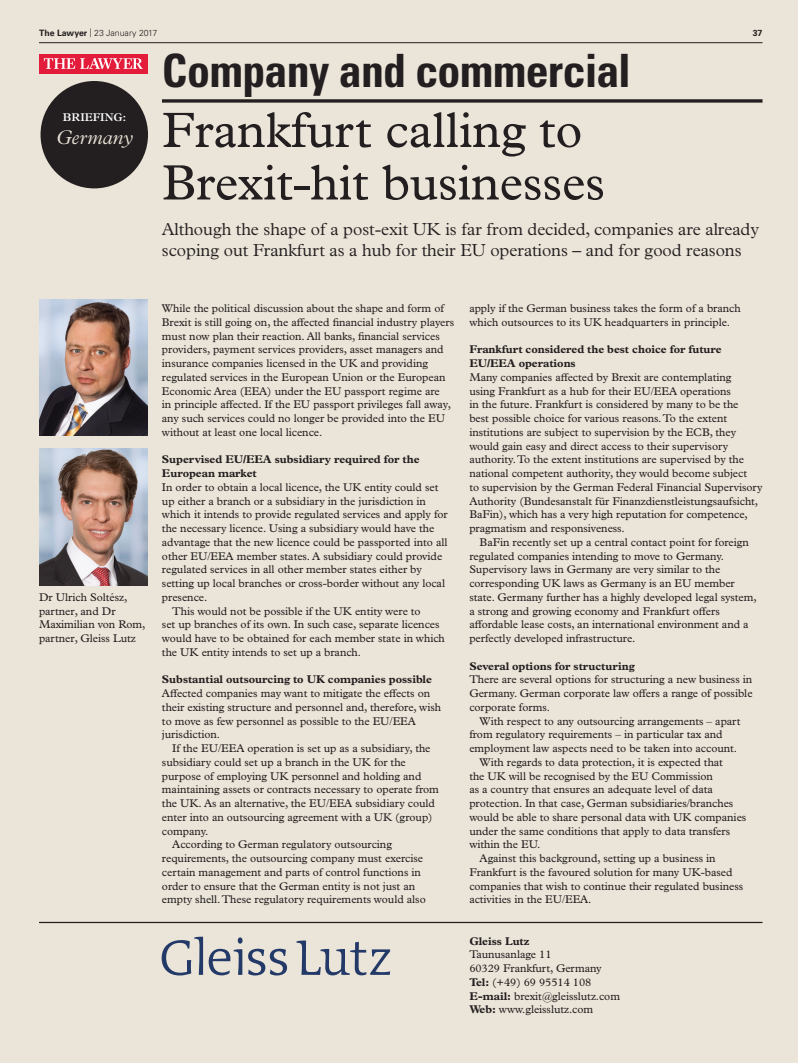
<style>
.page{position:relative;width:798px;height:1063px;background:#fff}
.page>*{position:absolute;margin:0;border:0;box-sizing:border-box;transform-origin:0 0}
.t1{font:50px/52.5px "Plantin MT Pro";letter-spacing:-.005em;color:#231f20}
.t2{font:700 condensed 45.88px "Univers";letter-spacing:-.02em;color:#231f20}
.t3{font:italic 300 20px "Plantin MT Pro";color:#ebe4d8}
.t4{font:300 17.5px/21px "Plantin MT Pro";letter-spacing:-.005em;color:#231f20}
.t5{font:11.25px/13.8px "Plantin MT Pro";letter-spacing:-.005em;color:#231f20}
.t6{font:700 11.25px/13.8px "Plantin MT Pro";letter-spacing:-.005em;color:#231f20}
.t7{font:600 11.25px "Plantin MT Pro";color:#fff}
.t8{font:300 8.75px "Univers";color:#231f20}
.t9{font:700 8.75px "Univers";color:#231f20}
.s1{font-weight:700}
</style>
<div class="page">
<div style="left:0;top:0;width:797px;height:1063px;background:#ebe4d8"></div>
<hr style="left:39px;top:42px;width:723px;height:1px;background:#231f20">
<svg style="left:162px;top:99px;width:600px;height:4px;background:#423e3d"></svg>
<div style="left:40px;top:81px;width:108px;height:107px;background:#231f20;border-radius:50%"></div>
<div style="left:39px;top:54px;width:109px;height:19px;background:#e41c3b"></div>
<svg style="left:44px;top:58px;width:99px;height:11px"></svg>
<hr style="left:39px;top:922px;width:723px;height:1px;background:#231f20">
<img style="left:39px;top:299px;width:109px;height:137px">
<img style="left:39px;top:449px;width:109px;height:136px">
<svg style="left:162px;top:937px;width:80px;height:38px"></svg>
<svg style="left:248px;top:949px;width:39px;height:26px"></svg>
<svg style="left:296px;top:941px;width:94px;height:34px"></svg>
<p class="t8" style="left:39px;top:29px;width:120px"><span class="s1">The Lawyer</span> | 23 January 2017</p>
<p class="t9" style="left:752px;top:29px;width:11px">37</p>
<h2 class="t2" style="left:162px;top:53px;width:470px">Company and commercial</h2>
<p class="t7" style="left:63px;top:113px;width:65px">BRIEFING:</p>
<h3 class="t3" style="left:56px;top:130px;width:78px">Germany</h3>
<h1 class="t1" style="left:162px;top:108px;width:444px">Frankfurt calling to<br>Brexit-hit businesses</h1>
<h3 class="t4" style="left:162px;top:220px;width:598px">Although the shape of a post-exit UK is far from decided, companies are already scoping out Frankfurt as a hub for their EU operations – and for good reasons</h3>
<p class="t5" style="left:39px;top:591px;width:108px">Dr Ulrich Soltész, partner, and Dr<br>Maximilian von Rom, partner, Gleiss Lutz</p>
<p class="t5" style="left:162px;top:302px;width:294px">While the political discussion about the shape and form of Brexit is still going on, the affected financial industry players must now plan their reaction. All banks, financial services providers, payment services providers, asset managers and insurance companies licensed in the UK and providing regulated services in the European Union or the European Economic Area (EEA) under the EU passport regime are<br>in principle affected. If the EU passport privileges fall away, any such services could no longer be provided into the EU without at least one local licence.</p>
<p class="t6" style="left:162px;top:454px;width:259px">Supervised EU/EEA subsidiary required for the<br>European market</p>
<p class="t5" style="left:162px;top:481px;width:278px">In order to obtain a local licence, the UK entity could set</p>
<p class="t5" style="left:162px;top:495px;width:265px">up either a branch or a subsidiary in the jurisdiction in</p>
<p class="t5" style="left:162px;top:509px;width:287px">which it intends to provide regulated services and apply for</p>
<p class="t5" style="left:162px;top:522px;width:274px">the necessary licence. Using a subsidiary would have the</p>
<p class="t5" style="left:162px;top:536px;width:287px">advantage that the new licence could be passported into all</p>
<p class="t5" style="left:162px;top:550px;width:282px">other EU/EEA member states. A subsidiary could provide</p>
<p class="t5" style="left:162px;top:564px;width:261px">regulated services in all other member states either by</p>
<p class="t5" style="left:162px;top:577px;width:284px">setting up local branches or cross-border without any local</p>
<p class="t5" style="left:162px;top:591px;width:47px">presence.</p>
<p class="t5" style="left:172px;top:605px;width:250px">This would not be possible if the UK entity were to</p>
<p class="t5" style="left:162px;top:619px;width:279px">set up branches of its own. In such case, separate licences</p>
<p class="t5" style="left:162px;top:632px;width:284px">would have to be obtained for each member state in which</p>
<p class="t5" style="left:162px;top:646px;width:201px">the UK entity intends to set up a branch.</p>
<p class="t6" style="left:162px;top:674px;width:271px">Substantial outsourcing to UK companies possible</p>
<p class="t5" style="left:162px;top:687px;width:280px">Affected companies may want to mitigate the effects on their existing structure and personnel and, therefore, wish to move as few personnel as possible to the EU/EEA jurisdiction.</p>
<p class="t5" style="left:172px;top:742px;width:260px">If the EU/EEA operation is set up as a subsidiary, the</p>
<p class="t5" style="left:162px;top:756px;width:245px">subsidiary could set up a branch in the UK for the</p>
<p class="t5" style="left:162px;top:770px;width:261px">purpose of employing UK personnel and holding and</p>
<p class="t5" style="left:162px;top:784px;width:278px">maintaining assets or contracts necessary to operate from</p>
<p class="t5" style="left:162px;top:797px;width:274px">the UK. As an alternative, the EU/EEA subsidiary could</p>
<p class="t5" style="left:162px;top:811px;width:272px">enter into an outsourcing agreement with a UK (group)</p>
<p class="t5" style="left:162px;top:825px;width:48px">company.</p>
<p class="t5" style="left:172px;top:839px;width:221px">According to German regulatory outsourcing</p>
<p class="t5" style="left:162px;top:852px;width:262px">requirements, the outsourcing company must exercise</p>
<p class="t5" style="left:162px;top:866px;width:260px">certain management and parts of control functions in</p>
<p class="t5" style="left:162px;top:880px;width:255px">order to ensure that the German entity is not just an</p>
<p class="t5" style="left:162px;top:894px;width:265px">empty shell. These regulatory requirements would also</p>
<p class="t5" style="left:469px;top:302px;width:273px">apply if the German business takes the form of a branch which outsources to its UK headquarters in principle.</p>
<p class="t6" style="left:469px;top:344px;width:254px">Frankfurt considered the best choice for future<br>EU/EEA operations</p>
<p class="t5" style="left:469px;top:371px;width:294px">Many companies affected by Brexit are contemplating<br>using Frankfurt as a hub for their EU/EEA operations<br>in the future. Frankfurt is considered by many to be the<br>best possible choice for various reasons. To the extent institutions are subject to supervision by the ECB, they would gain easy and direct access to their supervisory authority. To the extent institutions are supervised by the national competent authority, they would become subject<br>to supervision by the German Federal Financial Supervisory Authority ( Bundesanstalt für Finanzdienstleistungsaufsicht, BaFin), which has a very high reputation for competence, pragmatism and responsiveness.</p>
<p class="t5" style="left:469px;top:536px;width:289px;text-indent:10px">BaFin recently set up a central contact point for foreign regulated companies intending to move to Germany.<br>Supervisory laws in Germany are very similar to the corresponding UK laws as Germany is an EU member state. Germany further has a highly developed legal system, a strong and growing economy and Frankfurt offers affordable lease costs, an international environment and a perfectly developed infrastructure.</p>
<p class="t6" style="left:469px;top:660px;width:167px">Several options for structuring</p>
<p class="t5" style="left:469px;top:674px;width:285px;text-align:justify">There are several options for structuring a new business in Germany. German corporate law offers a range of possible corporate forms.</p>
<p class="t5" style="left:479px;top:715px;width:262px">With respect to any outsourcing arrangements – apart</p>
<p class="t5" style="left:469px;top:729px;width:255px">from regulatory requirements – in particular tax and</p>
<p class="t5" style="left:469px;top:742px;width:269px">employment law aspects need to be taken into account.</p>
<p class="t5" style="left:479px;top:756px;width:245px">With regards to data protection, it is expected that</p>
<p class="t5" style="left:469px;top:770px;width:245px">the UK will be recognised by the EU Commission</p>
<p class="t5" style="left:469px;top:784px;width:245px">as a country that ensures an adequate level of data</p>
<p class="t5" style="left:469px;top:797px;width:265px">protection. In that case, German subsidiaries/branches</p>
<p class="t5" style="left:469px;top:811px;width:278px">would be able to share personal data with UK companies</p>
<p class="t5" style="left:469px;top:825px;width:262px">under the same conditions that apply to data transfers</p>
<p class="t5" style="left:469px;top:839px;width:73px">within the EU.</p>
<p class="t5" style="left:479px;top:852px;width:237px">Against this background, setting up a business in</p>
<p class="t5" style="left:469px;top:866px;width:264px">Frankfurt is the favoured solution for many UK-based</p>
<p class="t5" style="left:469px;top:880px;width:275px">companies that wish to continue their regulated business</p>
<p class="t5" style="left:469px;top:894px;width:124px">activities in the EU/EEA.</p>
<p class="t6" style="left:469px;top:935px;width:62px">Gleiss Lutz</p>
<p class="t5" style="left:469px;top:948px;width:152px">Taunusanlage 11<br>60329 Frankfurt, Germany<br><span class="s1">Tel:</span> (+49) 69 95514 108<br><span class="s1">E-mail:</span> brexit@gleisslutz.com<br><span class="s1">Web:</span> www.gleisslutz.com</p>
</div>
